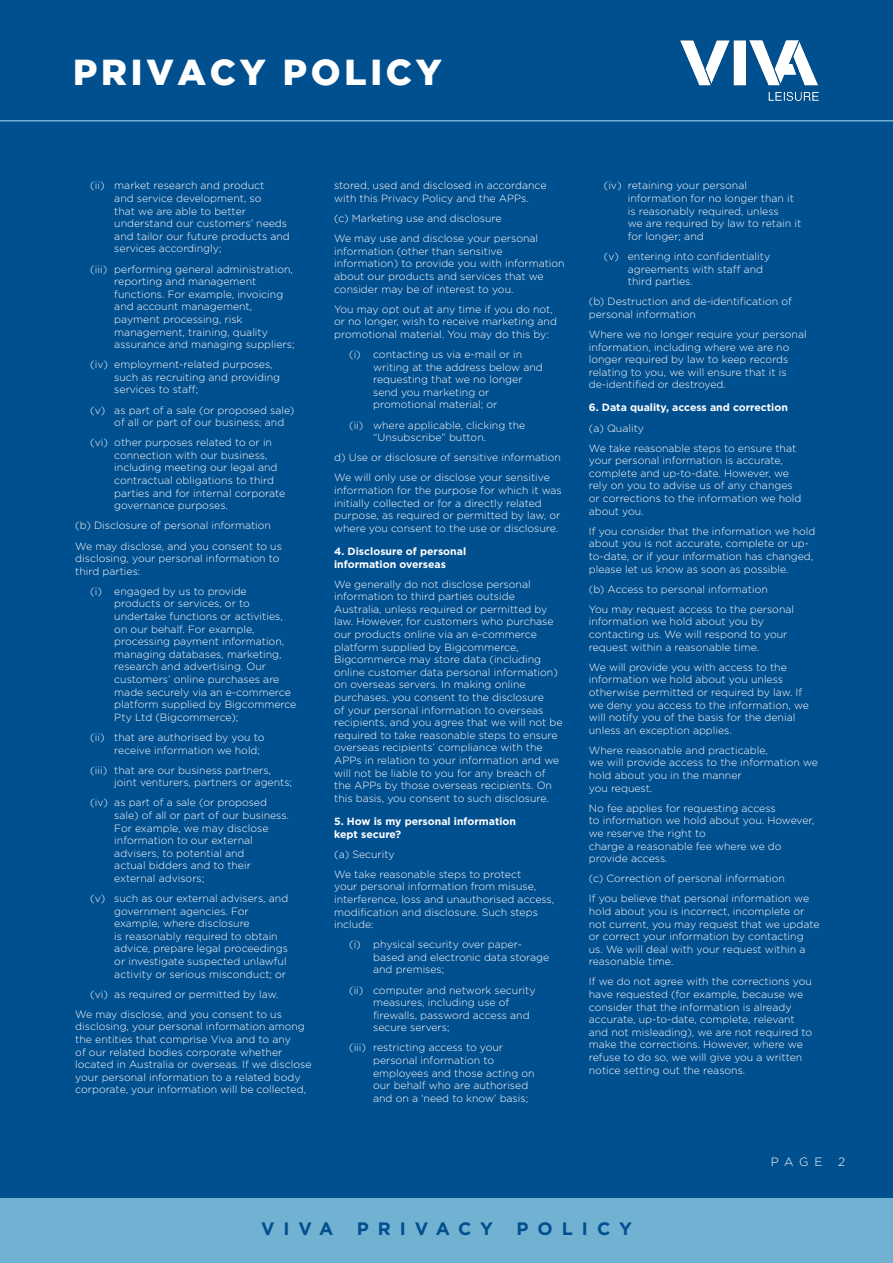
<style>
.page{position:relative;width:893px;height:1263px;background:#004f8f}
.page>*{position:absolute;margin:0;border:0;box-sizing:border-box;transform-origin:0 0}
.PG-heading{font:900 36px "Gotham";letter-spacing:.105em;color:#fff}
.PG-heading-2{font:700 18px "Gotham";letter-spacing:.5em;color:#004f8f}
.PG-heading-3{font:300 12px "Gotham";color:#fff}
.normal_2{font:300 10.5px/12.6px "Gotham";color:#fff}
._1__heading{font:700 10.5px/12.6px "Gotham";color:#fff}
</style>
<div class="page">
<hr style="left:0;top:120px;width:893px;height:2px;background:#71b1d2">
<img style="left:680px;top:40px;width:139px;height:61px">
<div style="left:0;top:1199px;width:893px;height:64px;background:#71b1d2"></div>
<p class="PG-heading" style="left:73px;top:51px;width:370px">PRIVACY POLICY</p>
<p class="normal_2" style="left:114px;top:179px;width:177px;text-indent:-24px">(ii) market research and product<br>and service development, so<br>that we are able to better understand our customers’ needs and tailor our future products and services accordingly;</p>
<p class="normal_2" style="left:114px;top:262px;width:182px;text-indent:-24px">(iii) performing general administration, reporting and management functions. For example, invoicing and account management, payment processing, risk management, training, quality assurance and managing suppliers;</p>
<p class="normal_2" style="left:114px;top:358px;width:167px;text-indent:-24px">(iv) employment-related purposes, such as recruiting and providing services to staff;</p>
<p class="normal_2" style="left:114px;top:403px;width:182px;text-indent:-24px">(v) as part of a sale (or proposed sale) of all or part of our business; and</p>
<p class="normal_2" style="left:114px;top:436px;width:172px;text-indent:-24px">(vi) other purposes related to or in connection with our business, including meeting our legal and contractual obligations to third parties and for internal corporate governance purposes.</p>
<p class="normal_2" style="left:75px;top:519px;width:197px">(b) Disclosure of personal information</p>
<p class="normal_2" style="left:75px;top:539px;width:208px">We may disclose, and you consent to us disclosing, your personal information to third parties:</p>
<p class="normal_2" style="left:114px;top:585px;width:184px;text-indent:-24px">(i) engaged by us to provide<br>products or services, or to undertake functions or activities, on our behalf. For example, processing payment information, managing databases, marketing, research and advertising. Our customers’ online purchases are made securely via an e-commerce platform supplied by Bigcommerce<br>Pty Ltd (Bigcommerce);</p>
<p class="normal_2" style="left:114px;top:731px;width:152px;text-indent:-24px">(ii) that are authorised by you to receive information we hold;</p>
<p class="normal_2" style="left:114px;top:763px;width:179px;text-indent:-24px">(iii) that are our business partners, joint venturers, partners or agents;</p>
<p class="normal_2" style="left:114px;top:796px;width:176px;text-indent:-24px">(iv) as part of a sale (or proposed sale) of all or part of our business.<br>For example, we may disclose information to our external advisers, to potential and<br>actual bidders and to their external advisors;</p>
<p class="normal_2" style="left:114px;top:892px;width:175px;text-indent:-24px">(v) such as our external advisers, and government agencies. For example, where disclosure<br>is reasonably required to obtain advice, prepare legal proceedings or investigate suspected unlawful activity or serious misconduct; or</p>
<p class="normal_2" style="left:90px;top:987px;width:190px">(vi) as required or permitted by law.</p>
<p class="normal_2" style="left:75px;top:1008px;width:238px">We may disclose, and you consent to us disclosing, your personal information among the entities that comprise Viva and to any<br>of our related bodies corporate whether located in Australia or overseas. If we disclose your personal information to a related body corporate, your information will be collected,</p>
<p class="normal_2" style="left:334px;top:179px;width:214px">stored, used and disclosed in accordance with this Privacy Policy and the APPs.</p>
<p class="normal_2" style="left:334px;top:212px;width:169px">(c) Marketing use and disclosure</p>
<p class="normal_2" style="left:334px;top:232px;width:232px">We may use and disclose your personal information (other than sensitive information) to provide you with information about our products and services that we consider may be of interest to you.</p>
<p class="normal_2" style="left:334px;top:303px;width:224px">You may opt out at any time if you do not, or no longer, wish to receive marketing and promotional material. You may do this by:</p>
<p class="normal_2" style="left:373px;top:348px;width:171px;text-indent:-24px">(i) contacting us via e-mail or in writing at the address below and requesting that we no longer send you marketing or promotional material; or</p>
<p class="normal_2" style="left:373px;top:418px;width:154px;text-indent:-24px">(ii) where applicable, clicking the “Unsubscribe” button.</p>
<p class="normal_2" style="left:334px;top:451px;width:228px">d) Use or disclosure of sensitive information</p>
<p class="normal_2" style="left:334px;top:471px;width:229px">We will only use or disclose your sensitive information for the purpose for which it was initially collected or for a directly related purpose, as required or permitted by law, or where you consent to the use or disclosure.</p>
<p class="_1__heading" style="left:334px;top:545px;width:134px">4. Disclosure of personal information overseas</p>
<p class="normal_2" style="left:334px;top:577px;width:230px">We generally do not disclose personal information to third parties outside Australia, unless required or permitted by law. However, for customers who purchase our products online via an e-commerce platform supplied by Bigcommerce, Bigcommerce may store data (including online customer data personal information) on overseas servers. In making online purchases, you consent to the disclosure<br>of your personal information to overseas recipients, and you agree that we will not be required to take reasonable steps to ensure overseas recipients’ compliance with the APPs in relation to your information and we will not be liable to you for any breach of the APPs by those overseas recipients. On this basis, you consent to such disclosure.</p>
<p class="_1__heading" style="left:334px;top:815px;width:183px">5. How is my personal information kept secure?</p>
<p class="normal_2" style="left:334px;top:847px;width:62px">(a) Security</p>
<p class="normal_2" style="left:334px;top:867px;width:222px">We take reasonable steps to protect<br>your personal information from misuse, interference, loss and unauthorised access, modification and disclosure. Such steps include:</p>
<p class="normal_2" style="left:373px;top:938px;width:178px;text-indent:-24px">(i) physical security over paper&shy;based and electronic data storage and premises;</p>
<p class="normal_2" style="left:373px;top:983px;width:164px;text-indent:-24px">(ii) computer and network security measures, including use of firewalls, password access and secure servers;</p>
<p class="normal_2" style="left:373px;top:1041px;width:163px;text-indent:-24px">(iii) restricting access to your personal information to employees and those acting on our behalf who are authorised and on a ‘need to know’ basis;</p>
<p class="normal_2" style="left:628px;top:179px;width:175px;text-indent:-24px">(iv) retaining your personal information for no longer than it is reasonably required, unless<br>we are required by law to retain it for longer; and</p>
<p class="normal_2" style="left:628px;top:250px;width:144px;text-indent:-24px">(v) entering into confidentiality agreements with staff and third parties.</p>
<p class="normal_2" style="left:589px;top:295px;width:205px">(b) Destruction and de-identification of personal information</p>
<p class="normal_2" style="left:589px;top:328px;width:219px">Where we no longer require your personal information, including where we are no longer required by law to keep records relating to you, we will ensure that it is de-identified or destroyed.</p>
<p class="_1__heading" style="left:589px;top:401px;width:201px">6. Data quality, access and correction</p>
<p class="normal_2" style="left:589px;top:421px;width:57px">(a) Quality</p>
<p class="normal_2" style="left:589px;top:441px;width:214px">We take reasonable steps to ensure that your personal information is accurate, complete and up-to-date. However, we rely on you to advise us of any changes or corrections to the information we hold about you.</p>
<p class="normal_2" style="left:589px;top:525px;width:228px">If you consider that the information we hold about you is not accurate, complete or up&shy;to-date, or if your information has changed, please let us know as soon as possible.</p>
<p class="normal_2" style="left:589px;top:582px;width:181px">(b) Access to personal information</p>
<p class="normal_2" style="left:589px;top:603px;width:207px">You may request access to the personal information we hold about you by contacting us. We will respond to your request within a reasonable time.</p>
<p class="normal_2" style="left:589px;top:660px;width:222px">We will provide you with access to the information we hold about you unless otherwise permitted or required by law. If we deny you access to the information, we will notify you of the basis for the denial unless an exception applies.</p>
<p class="normal_2" style="left:589px;top:744px;width:231px">Where reasonable and practicable,<br>we will provide access to the information we hold about you in the manner<br>you request.</p>
<p class="normal_2" style="left:589px;top:801px;width:227px">No fee applies for requesting access<br>to information we hold about you. However, we reserve the right to<br>charge a reasonable fee where we do provide access.</p>
<p class="normal_2" style="left:589px;top:872px;width:198px">(c) Correction of personal information</p>
<p class="normal_2" style="left:589px;top:892px;width:232px">If you believe that personal information we hold about you is incorrect, incomplete or not current, you may request that we update or correct your information by contacting us. We will deal with your request within a reasonable time.</p>
<p class="normal_2" style="left:589px;top:975px;width:225px">If we do not agree with the corrections you have requested (for example, because we consider that the information is already accurate, up-to-date, complete, relevant and not misleading), we are not required to make the corrections. However, where we refuse to do so, we will give you a written notice setting out the reasons.</p>
<p class="PG-heading-3" style="left:771px;top:1155px;width:53px">PAGE</p>
<p class="PG-heading-3" style="left:838px;top:1155px;width:9px">2</p>
<p class="PG-heading-2" style="left:261px;top:1218px;width:74px">VIVA</p>
<p class="PG-heading-2" style="left:357px;top:1218px;width:138px">PRIVACY</p>
<p class="PG-heading-2" style="left:516px;top:1218px;width:117px">POLICY</p>
</div>
